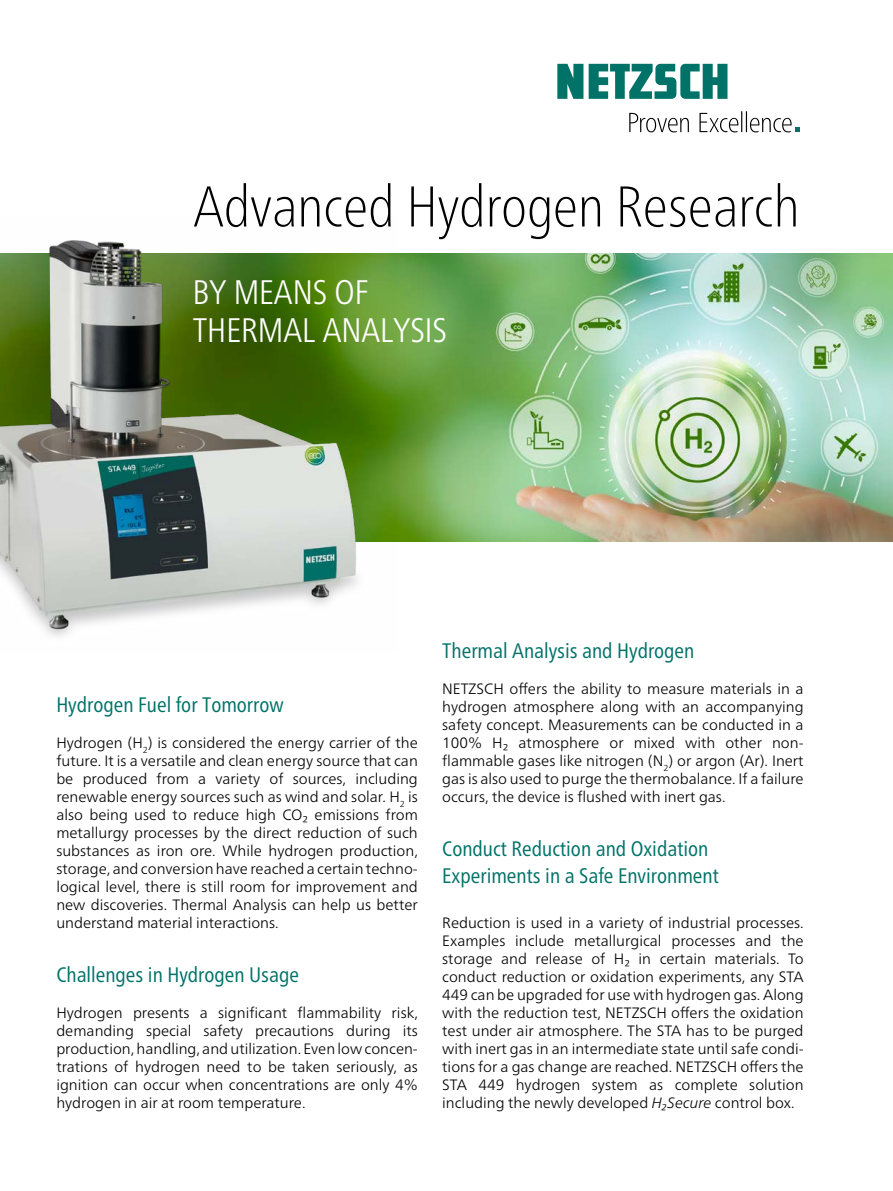
<style>
.page{position:relative;width:893px;height:1191px;background:#fff}
.page>*{position:absolute;margin:0;border:0;box-sizing:border-box;transform-origin:0 0}
.Headline_Titel_n{font:100 condensed 57.3px "Frutiger Neue LTW1 G";color:#000}
.Headline_Titel_n-2{font:300 condensed 34.05px/38.1px "Frutiger Neue LTW1 G";color:#fff}
.Subhead_1_grün_n{font:condensed 21px/27px "Frutiger Neue LTW1 G";color:#007268}
.Fließtext_en_n{font:300 15px/18px "Frutiger Neue LTW1 G";color:#000;text-align:justify}
.s1{font-style:italic}
</style>
<div class="page">
<img style="left:396px;top:254px;width:497px;height:287px">
<img style="left:0;top:240px;width:396px;height:396px">
<svg style="left:557px;top:64px;width:170px;height:35px"></svg>
<svg style="left:629px;top:111px;width:170px;height:21px"></svg>
<p class="Headline_Titel_n" style="left:193px;top:165px;width:607px">Advanced Hydrogen Research</p>
<p class="Headline_Titel_n-2" style="left:193px;top:270px;width:256px">BY MEANS OF<br>THERMAL ANALYSIS</p>
<p class="Subhead_1_grün_n" style="left:56px;top:689px;width:229px">Hydrogen Fuel for Tomorrow</p>
<p class="Fließtext_en_n" style="left:56px;top:733px;width:363px">Hydrogen (H<sub>2</sub>) is considered the energy carrier of the future. It is a versatile and clean energy source that can be produced from a variety of sources, including renewable energy sources such as wind and solar. H<sub>2</sub> is also being used to reduce high CO₂ emissions from metallurgy processes by the direct reduction of such substances as iron ore. While hydrogen production, storage, and conversion have reached a certain techno&shy;logical level, there is still room for improvement and new discoveries. Thermal Analysis can help us better understand material interactions.</p>
<p class="Subhead_1_grün_n" style="left:56px;top:959px;width:244px">Challenges in Hydrogen Usage</p>
<p class="Fließtext_en_n" style="left:56px;top:1003px;width:363px">Hydrogen presents a significant flammability risk, demanding special safety precautions during its production, handling, and utilization. Even low concen&shy;trations of hydrogen need to be taken seriously, as ignition can occur when concentrations are only 4% hydrogen in air at room temperature.</p>
<p class="Subhead_1_grün_n" style="left:442px;top:635px;width:254px">Thermal Analysis and Hydrogen</p>
<p class="Fließtext_en_n" style="left:442px;top:679px;width:363px">NETZSCH offers the ability to measure materials in a hydrogen atmosphere along with an accompanying safety concept. Measurements can be conducted in a 100% H₂ atmosphere or mixed with other non&shy;flammable gases like nitrogen (N<sub>2</sub>) or argon (Ar). Inert gas is also used to purge the thermobalance. If a failure occurs, the device is flushed with inert gas.</p>
<p class="Subhead_1_grün_n" style="left:442px;top:833px;width:278px">Conduct Reduction and Oxidation<br>Experiments in a Safe Environment</p>
<p class="Fließtext_en_n" style="left:442px;top:913px;width:363px">Reduction is used in a variety of industrial processes.<br>Examples include metallurgical processes and the storage and release of H₂ in certain materials. To conduct reduction or oxidation experiments, any STA 449 can be upgraded for use with hydrogen gas. Along with the reduction test, NETZSCH offers the oxidation test under air atmosphere. The STA has to be purged with inert gas in an intermediate state until safe condi&shy;tions for a gas change are reached. NETZSCH offers the STA 449 hydrogen system as complete solution including the newly developed <span class="s1">H₂Secure</span> control box.</p>
</div>
